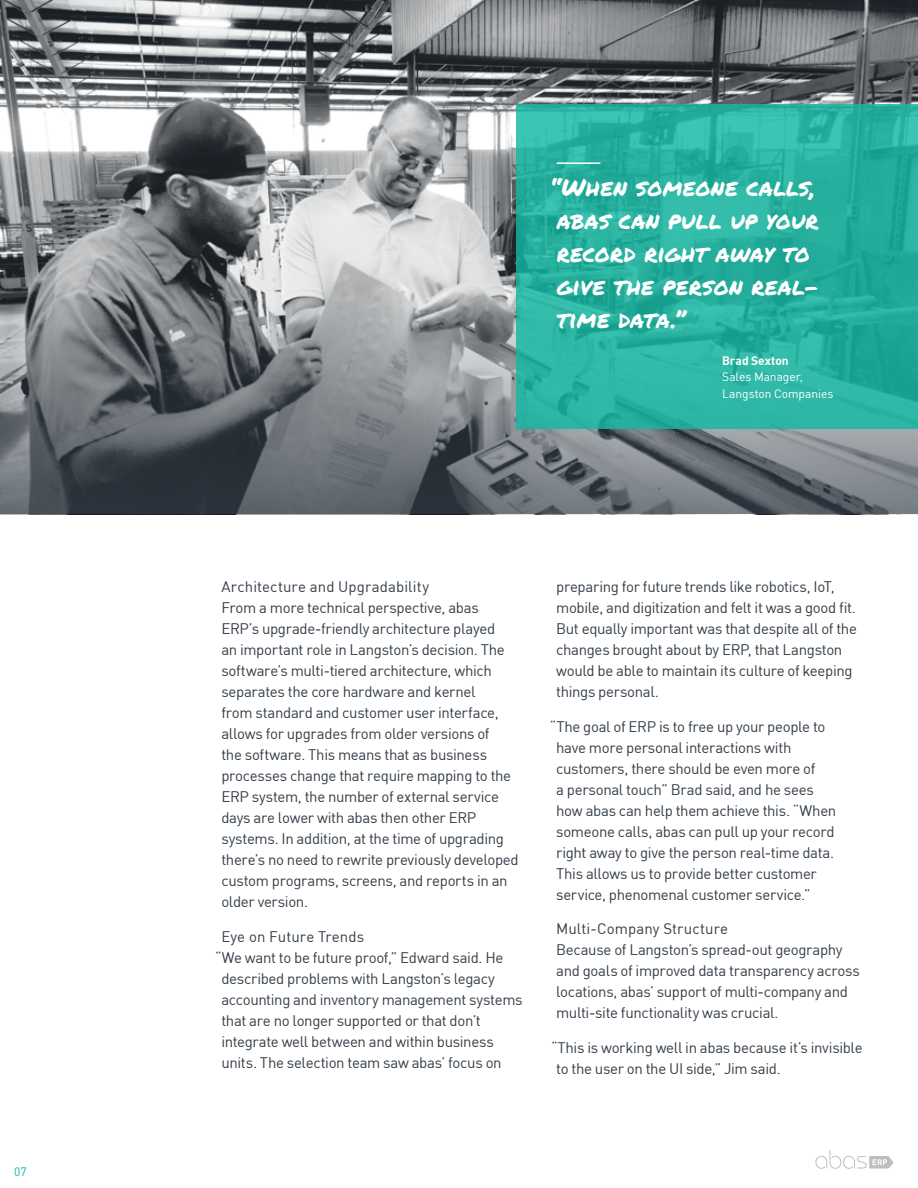
<style>
.page{position:relative;width:918px;height:1188px;background:#fff}
.page>*{position:absolute;margin:0;border:0;box-sizing:border-box;transform-origin:0 0}
.t1{font:24px/33px "Permanent Marker";letter-spacing:.015em;color:#fff}
.t2{font:15px/21px "DIN";letter-spacing:-.025em;color:#333e48}
.t3{font:15px "DIN";letter-spacing:.005em;color:#333e48}
.t4{font:12px/16.5px "DIN";letter-spacing:-.005em;color:#fff}
.t5{font:700 12px "DIN";color:#fff}
.t6{font:12px "DIN";color:#13b9a3}
</style>
<div class="page">
<svg style="left:0;top:0;width:918px;height:286px;background:#8e9093"></svg>
<svg style="left:0;top:286px;width:918px;height:228px;background:#70767b"></svg>
<svg style="left:815px;top:1150px;width:79px;height:19px"></svg>
<svg style="left:516px;top:104px;width:402px;height:325px;background:#28b19f"></svg>
<hr style="left:557px;top:162px;width:43px;height:2px;background:#fff">
<p class="t6" style="left:14px;top:1164px;width:14px">07</p>
<h1 class="t1" style="left:550px;top:170px;width:270px">“When someone calls, abas can pull up your record right away to give the person real&shy;time data.”</h1>
<p class="t5" style="left:722px;top:353px;width:68px">Brad Sexton</p>
<p class="t4" style="left:722px;top:369px;width:113px">Sales Manager,<br>Langston Companies</p>
<p class="t2" style="left:221px;top:576px;width:299px">Architecture and Upgradability<br>From a more technical perspective, abas ERP’s upgrade-friendly architecture played<br>an important role in Langston’s decision. The software’s multi-tiered architecture, which separates the core hardware and kernel<br>from standard and customer user interface, allows for upgrades from older versions of<br>the software. This means that as business processes change that require mapping to the ERP system, the number of external service days are lower with abas then other ERP systems. In addition, at the time of upgrading there’s no need to rewrite previously developed custom programs, screens, and reports in an older version.</p>
<p class="t3" style="left:221px;top:927px;width:144px">Eye on Future Trends</p>
<p class="t2" style="left:215px;top:946px;width:290px">“We want to be future proof,” Edward said. He</p>
<p class="t2" style="left:221px;top:967px;width:275px">described problems with Langston’s legacy</p>
<p class="t2" style="left:221px;top:988px;width:303px">accounting and inventory management systems</p>
<p class="t2" style="left:221px;top:1009px;width:261px">that are no longer supported or that don’t</p>
<p class="t2" style="left:221px;top:1030px;width:274px">integrate well between and within business</p>
<p class="t2" style="left:221px;top:1051px;width:282px">units. The selection team saw abas’ focus on</p>
<p class="t2" style="left:556px;top:576px;width:302px">preparing for future trends like robotics, IoT, mobile, and digitization and felt it was a good fit.<br>But equally important was that despite all of the changes brought about by ERP, that Langston would be able to maintain its culture of keeping things personal.</p>
<p class="t2" style="left:556px;top:715px;width:282px;text-indent:-6px">“The goal of ERP is to free up your people to have more personal interactions with customers, there should be even more of<br>a personal touch” Brad said, and he sees how abas can help them achieve this. “When someone calls, abas can pull up your record right away to give the person real-time data.<br>This allows us to provide better customer service, phenomenal customer service.”</p>
<p class="t2" style="left:556px;top:918px;width:305px">Multi-Company Structure<br>Because of Langston’s spread-out geography and goals of improved data transparency across locations, abas’ support of multi-company and multi-site functionality was crucial.</p>
<p class="t2" style="left:556px;top:1036px;width:308px;text-indent:-5px">“This is working well in abas because it’s invisible to the user on the UI side,” Jim said.</p>
</div>
